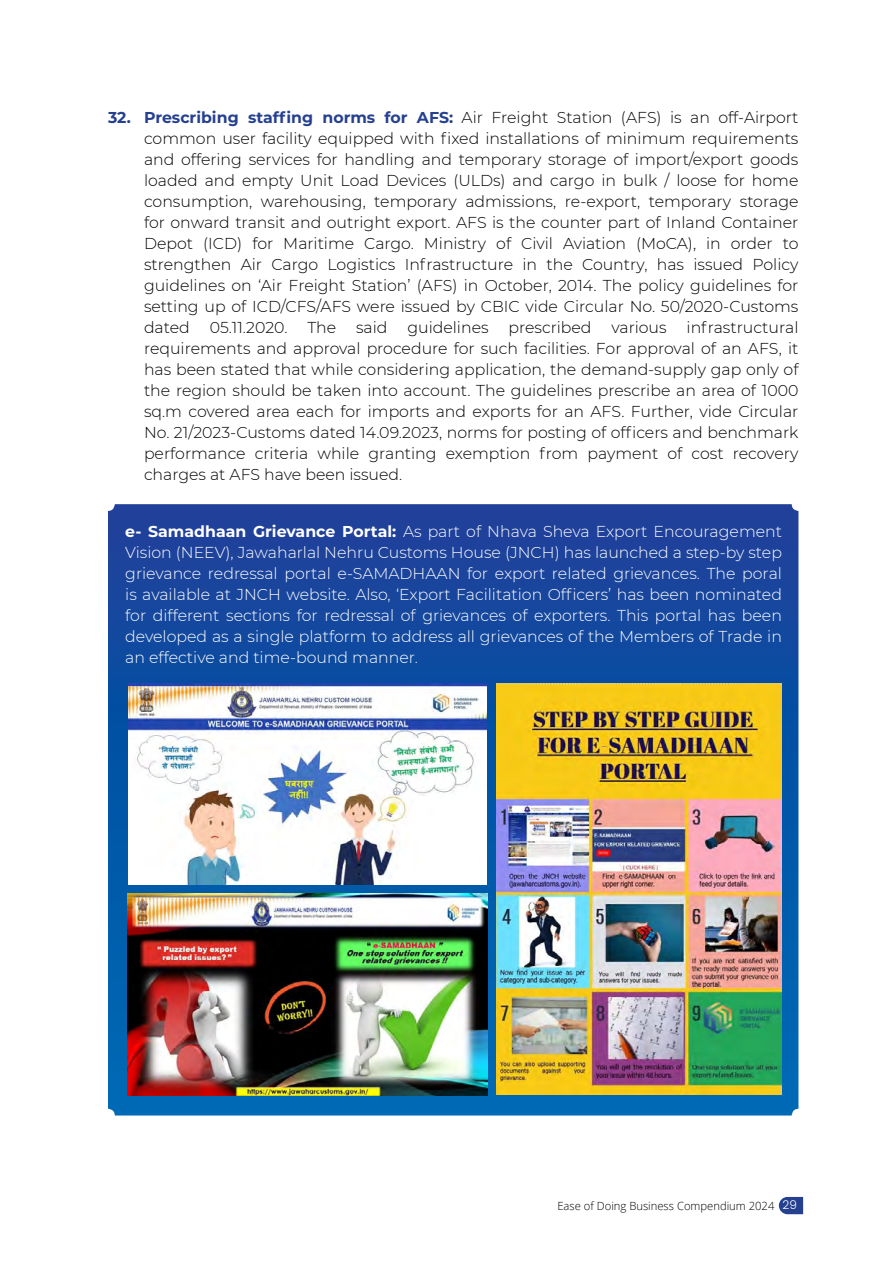
<style>
.page{position:relative;width:893px;height:1263px;background:#fff}
.page>*{position:absolute;margin:0;border:0;box-sizing:border-box;transform-origin:0 0}
.t1{font:300 15.75px/21px "Montserrat";color:#000;text-align:justify}
.t2{font:300 15.75px/21px "Montserrat";color:#fff;text-align:justify}
.t3{font:300 11.25px "Open Sans";color:#000}
.s1{font-weight:700;color:#25408f}
.s2{font-weight:700}
.s3{font-family:"Poppins";font-size:12px;color:#fff}
</style>
<div class="page">
<svg style="left:779px;top:1197px;width:24px;height:17px"></svg>
<svg style="left:108px;top:504px;width:690px;height:611px;background:#134ca1"></svg>
<img style="left:128px;top:684px;width:359px;height:201px">
<img style="left:127px;top:893px;width:361px;height:203px">
<img style="left:496px;top:684px;width:285px;height:411px">
<p class="t1" style="left:144px;top:107px;width:656px;text-indent:-36px"><span class="s1">32. Prescribing staffing norms for AFS:</span> Air Freight Station (AFS) is an off-Airport common user facility equipped with fixed installations of minimum requirements and offering services for handling and temporary storage of import/export goods loaded and empty Unit Load Devices (ULDs) and cargo in bulk / loose for home consumption, warehousing, temporary admissions, re-export, temporary storage for onward transit and outright export. AFS is the counter part of Inland Container Depot (ICD) for Maritime Cargo. Ministry of Civil Aviation (MoCA), in order to strengthen Air Cargo Logistics Infrastructure in the Country, has issued Policy guidelines on ‘Air Freight Station’ (AFS) in October, 2014. The policy guidelines for setting up of ICD/CFS/AFS were issued by CBIC vide Circular No. 50/2020-Customs dated</p>
<p class="t1" style="left:144px;top:317px;width:656px;text-indent:542px">infrastructural requirements and approval procedure for such facilities. For approval of an AFS, it has been stated that while considering application, the demand-supply gap only of the region should be taken into account. The guidelines prescribe an area of 1000 sq.m covered area each for imports and exports for an AFS. Further, vide Circular No. 21/2023-Customs dated 14.09.2023, norms for posting of officers and benchmark performance criteria while granting exemption from payment of cost recovery charges at AFS have been issued.</p>
<p class="t1" style="left:210px;top:317px;width:79px">05.11.2020.</p>
<p class="t1" style="left:307px;top:317px;width:30px">The</p>
<p class="t1" style="left:356px;top:317px;width:33px">said</p>
<p class="t1" style="left:407px;top:317px;width:83px">guidelines</p>
<p class="t1" style="left:508px;top:317px;width:85px">prescribed</p>
<p class="t1" style="left:611px;top:317px;width:57px">various</p>
<p class="t2" style="left:125px;top:520px;width:658px"><span class="s2">e- Samadhaan Grievance Portal:</span> As part of Nhava Sheva Export Encouragement Vision (NEEV), Jawaharlal Nehru Customs House (JNCH) has launched a step-by step grievance redressal portal e-SAMADHAAN for export related grievances. The poral is available at JNCH website. Also, ‘Export Facilitation Officers’ has been nominated for different sections for redressal of grievances of exporters. This portal has been developed as a single platform to address all grievances of the Members of Trade in an effective and time-bound manner.</p>
<p class="t3" style="left:557px;top:1198px;width:241px">Ease of Doing Business Compendium 2024 <span class="s3">29</span></p>
</div>
